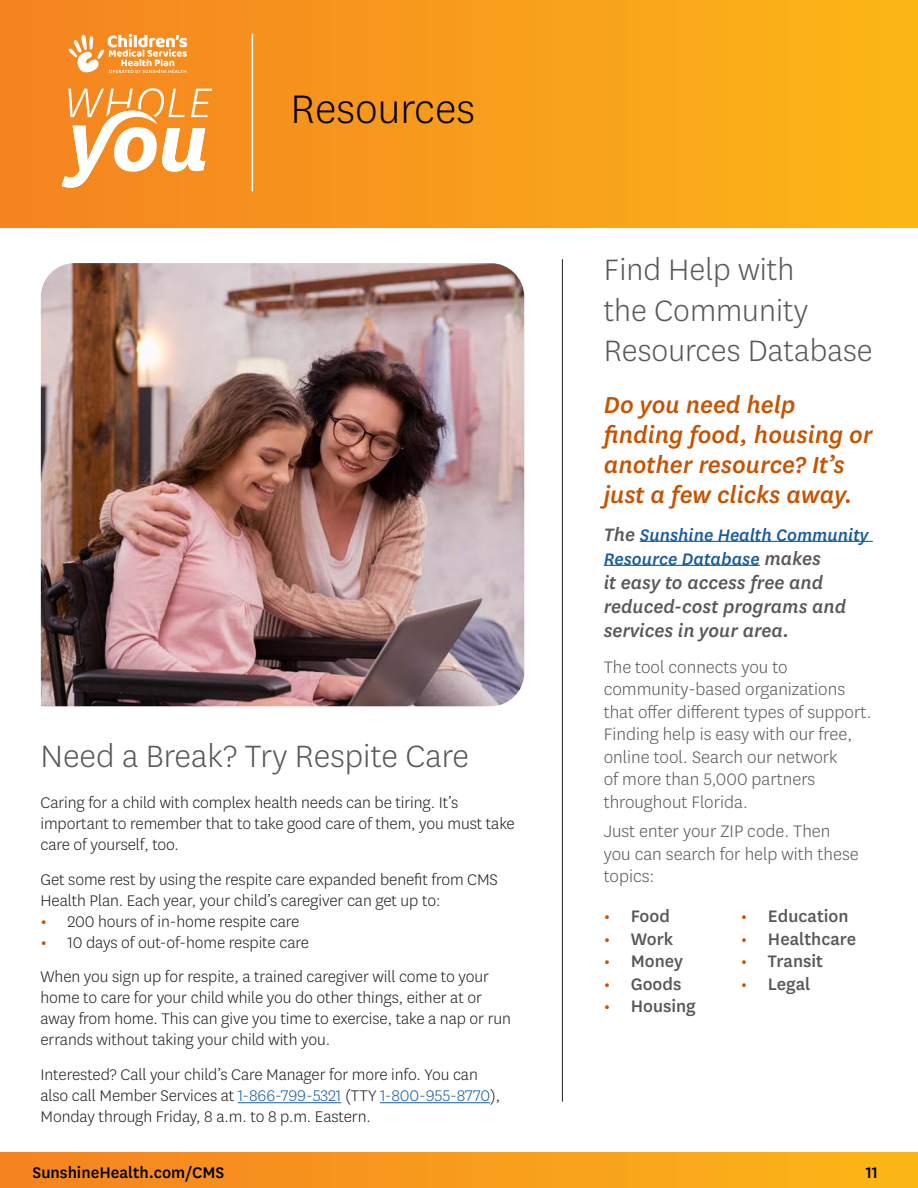
<style>
.page{position:relative;width:918px;height:1188px;background:#fff}
.page>*{position:absolute;margin:0;border:0;box-sizing:border-box;transform-origin:0 0}
.t1{font:300 46.5px "Centene Sans";color:#000}
.t2{font:300 36px "Centene Sans";color:#57585a}
.t3{font:300 34.5px/40.5px "Centene Sans";color:#57585a}
.t4{font:italic 500 27px/30px "Centene Sans";color:#c65300}
.t5{font:italic 500 21px/24px "Centene Sans";color:#57585a}
.t6{font:300 19.5px/22.5px "Centene Sans";color:#57585a}
.t7{font:500 19.5px "Centene Sans";color:#57585a}
.t8{font:italic 500 19.5px/24px "Centene Sans";color:#175d9e}
.t9{font:300 18px/21px "Centene Sans";letter-spacing:-.005em;color:#231f20}
.t10{font:500 18px "Centene Sans";color:#000}
.s1{font-weight:500;font-size:19.5px;color:#c65300}
.s2{color:#175d9e}
.s3{font-size:21px;color:#57585a}
.s4{color:#c65300}
</style>
<div class="page">
<div style="left:0;top:1153px;width:918px;height:35px;background:linear-gradient(to right,#f48221,#fbb617)"></div>
<div style="left:0;top:0;width:918px;height:228px;background:linear-gradient(to right,#f48221,#fbb617)"></div>
<svg style="left:62px;top:88px;width:150px;height:100px"></svg>
<hr style="left:252px;top:34px;width:1px;height:157px;background:#fff">
<svg style="left:68px;top:34px;width:119px;height:39px"></svg>
<hr style="left:640px;top:541px;width:233px;height:1px;background:#175d9e">
<hr style="left:604px;top:565px;width:156px;height:1px;background:#175d9e">
<hr style="left:238px;top:1102px;width:103px;height:1px;background:#175d9e">
<hr style="left:380px;top:1102px;width:110px;height:1px;background:#175d9e">
<hr style="left:562px;top:259px;width:1px;height:843px;background:#231f20">
<img style="left:41px;top:263px;width:483px;height:443px">
<h2 class="t1" style="left:291px;top:80px;width:186px">Resources</h2>
<h3 class="t2" style="left:41px;top:734px;width:430px">Need a Break? Try Respite Care</h3>
<p class="t9" style="left:41px;top:792px;width:476px">Caring for a child with complex health needs can be tiring. It’s important to remember that to take good care of them, you must take care of yourself, too.</p>
<p class="t9" style="left:41px;top:868px;width:459px">Get some rest by using the respite care expanded benefit from CMS<br>Health Plan. Each year, your child’s caregiver can get up to:</p>
<p class="t9" style="left:41px;top:910px;width:260px"><span class="s1">•</span> 200 hours of in-home respite care</p>
<p class="t9" style="left:41px;top:931px;width:270px"><span class="s1">•</span> 10 days of out-of-home respite care</p>
<p class="t9" style="left:41px;top:966px;width:472px">When you sign up for respite, a trained caregiver will come to your home to care for your child while you do other things, either at or away from home. This can give you time to exercise, take a nap or run errands without taking your child with you.</p>
<p class="t9" style="left:41px;top:1063px;width:461px">Interested? Call your child’s Care Manager for more info. You can also call Member Services at <span class="s2">1-866-799-5321</span> (TTY <span class="s2">1-800-955-8770</span>),<br>Monday through Friday, 8 a.m. to 8 p.m. Eastern.</p>
<h3 class="t3" style="left:604px;top:248px;width:270px">Find Help with<br>the Community<br>Resources Database</h3>
<p class="t4" style="left:604px;top:389px;width:270px">Do you need help finding food, housing or another resource? It’s just a few clicks away.</p>
<p class="t8" style="left:604px;top:522px;width:266px"><span class="s3">The</span> Sunshine Health Community<br>Resource Database <span class="s3">makes</span></p>
<p class="t5" style="left:604px;top:569px;width:244px">it easy to access free and reduced-cost programs and services in your area.</p>
<p class="t6" style="left:604px;top:655px;width:270px">The tool connects you to community-based organizations that offer different types of support.<br>Finding help is easy with our free, online tool. Search our network<br>of more than 5,000 partners throughout Florida.</p>
<p class="t6" style="left:604px;top:819px;width:257px">Just enter your ZIP code. Then you can search for help with these topics:</p>
<p class="t7" style="left:604px;top:903px;width:68px"><span class="s4">•</span> Food</p>
<p class="t7" style="left:604px;top:926px;width:71px"><span class="s4">•</span> Work</p>
<p class="t7" style="left:604px;top:948px;width:81px"><span class="s4">•</span> Money</p>
<p class="t7" style="left:604px;top:971px;width:79px"><span class="s4">•</span> Goods</p>
<p class="t7" style="left:604px;top:993px;width:94px"><span class="s4">•</span> Housing</p>
<p class="t7" style="left:741px;top:903px;width:109px"><span class="s4">•</span> Education</p>
<p class="t7" style="left:741px;top:926px;width:117px"><span class="s4">•</span> Healthcare</p>
<p class="t7" style="left:741px;top:948px;width:84px"><span class="s4">•</span> Transit</p>
<p class="t7" style="left:741px;top:971px;width:71px"><span class="s4">•</span> Legal</p>
<p class="t10" style="left:33px;top:1160px;width:193px">SunshineHealth.com/CMS</p>
<p class="t10" style="left:866px;top:1160px;width:14px">11</p>
</div>
